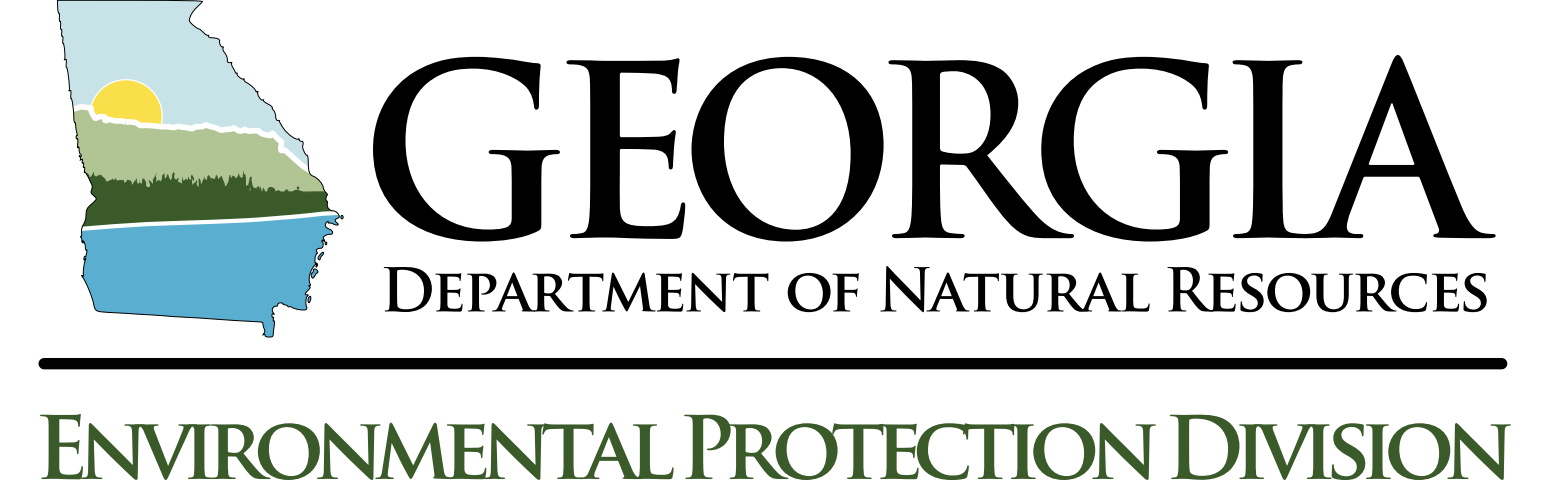
<style>
.page{position:relative;width:1550px;height:503px;background:#fff}
.page>*{position:absolute;margin:0;border:0;box-sizing:border-box;transform-origin:0 0}
.t1{font:700 235px "Trajan Pro";letter-spacing:-.095em;color:#000}
.t2{font:700 85px "Trajan Pro";letter-spacing:-.125em;color:#3b5a2a}
.t3{font:700 58.75px "Trajan Pro";letter-spacing:-.05em;color:#000}
</style>
<div class="page">
<div style="left:44px;top:357px;width:1458px;height:12px;background:#020202"></div>
<svg style="left:57px;top:0;width:283px;height:337px"></svg>
<svg style="left:324px;top:241px;width:3px;height:4px"></svg>
<svg style="left:317px;top:251px;width:7px;height:9px"></svg>
<svg style="left:311px;top:267px;width:9px;height:11px"></svg>
<svg style="left:308px;top:295px;width:3px;height:8px"></svg>
<h1 class="t1" style="left:360px;top:6px;width:1123px">GEORGIA</h1>
<p class="t3" style="left:380px;top:253px;width:1112px">Department of Natural Resources</p>
<p class="t2" style="left:35px;top:394px;width:1482px">Environmental Protection Division</p>
</div>
